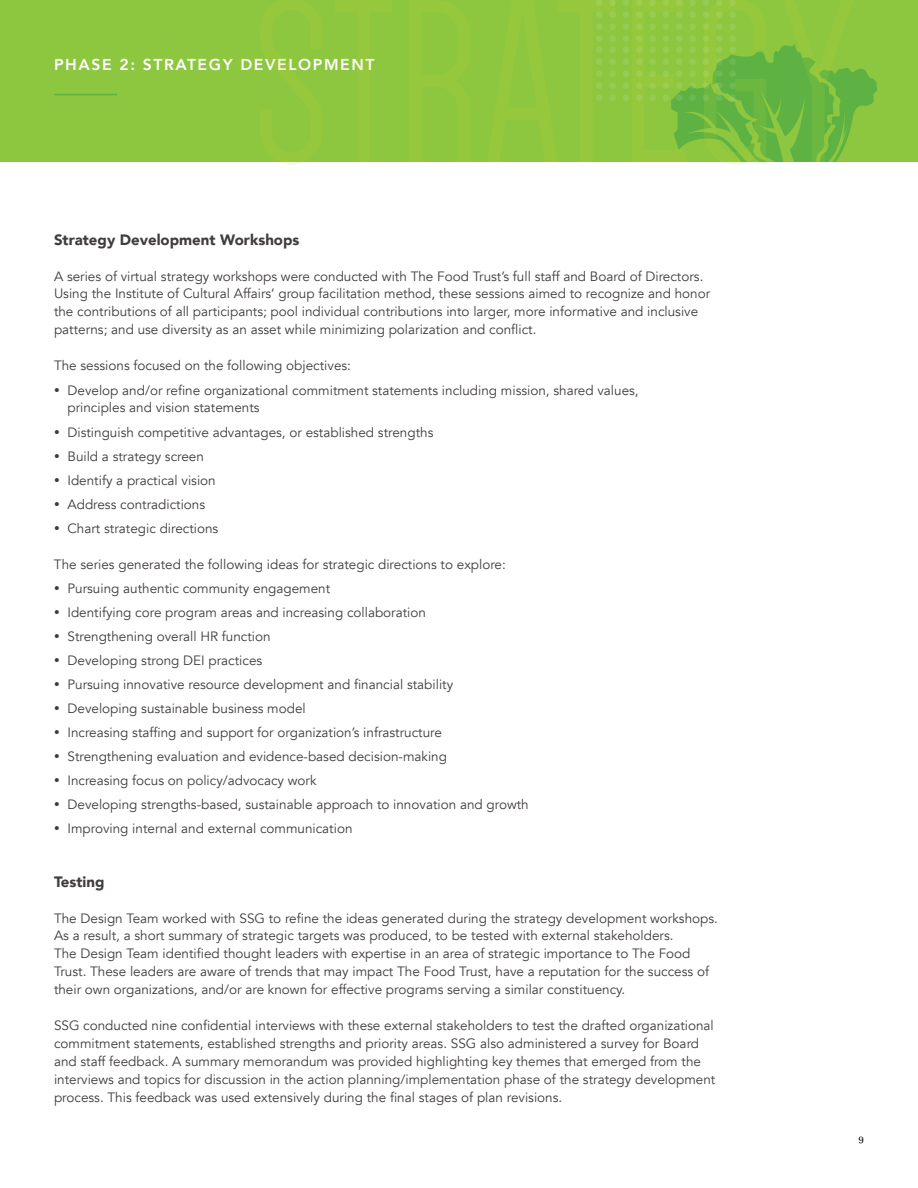
<style>
.page{position:relative;width:918px;height:1188px;background:#fff}
.page>*{position:absolute;margin:0;border:0;box-sizing:border-box;transform-origin:0 0}
.t1{font:800 15.75px "Avenir";letter-spacing:.1em;color:#fff}
.t2{font:900 15px "Avenir";color:#403c3b}
.t3{font:13.5px/18px "Avenir";color:#403c3b}
.t4{font:10.5px "Utopia Regular SC";color:#000}
.s1{font-size:11.25px}
</style>
<div class="page">
<div style="left:0;top:0;width:918px;height:162px;background:#8dc63f"></div>
<hr style="left:54px;top:94px;width:63px;height:1px;background:#5db243">
<svg style="left:671px;top:44px;width:206px;height:118px"></svg>
<p class="t1" style="left:54px;top:52px;width:322px">PHASE 2: STRATEGY DEVELOPMENT</p>
<p class="t2" style="left:54px;top:226px;width:247px">Strategy Development Workshops</p>
<p class="t3" style="left:54px;top:267px;width:658px">A series of virtual strategy workshops were conducted with The Food Trust’s full staff and Board of Directors.<br>Using the Institute of Cultural Affairs’ group facilitation method, these sessions aimed to recognize and honor the contributions of all participants; pool individual contributions into larger, more informative and inclusive patterns; and use diversity as an asset while minimizing polarization and conflict.</p>
<p class="t3" style="left:54px;top:357px;width:299px">The sessions focused on the following objectives:</p>
<p class="t3" style="left:67px;top:381px;width:573px;text-indent:-13px"><span class="s1">•</span> Develop and/or refine organizational commitment statements including mission, shared values, principles and vision statements</p>
<p class="t3" style="left:54px;top:423px;width:381px"><span class="s1">•</span> Distinguish competitive advantages, or established strengths</p>
<p class="t3" style="left:54px;top:447px;width:151px"><span class="s1">•</span> Build a strategy screen</p>
<p class="t3" style="left:54px;top:471px;width:163px"><span class="s1">•</span> Identify a practical vision</p>
<p class="t3" style="left:54px;top:495px;width:153px"><span class="s1">•</span> Address contradictions</p>
<p class="t3" style="left:54px;top:519px;width:166px"><span class="s1">•</span> Chart strategic directions</p>
<p class="t3" style="left:54px;top:555px;width:453px">The series generated the following ideas for strategic directions to explore:</p>
<p class="t3" style="left:54px;top:579px;width:278px"><span class="s1">•</span> Pursuing authentic community engagement</p>
<p class="t3" style="left:54px;top:603px;width:374px"><span class="s1">•</span> Identifying core program areas and increasing collaboration</p>
<p class="t3" style="left:54px;top:627px;width:218px"><span class="s1">•</span> Strengthening overall HR function</p>
<p class="t3" style="left:54px;top:651px;width:210px"><span class="s1">•</span> Developing strong DEI practices</p>
<p class="t3" style="left:54px;top:675px;width:401px"><span class="s1">•</span> Pursuing innovative resource development and financial stability</p>
<p class="t3" style="left:54px;top:699px;width:253px"><span class="s1">•</span> Developing sustainable business model</p>
<p class="t3" style="left:54px;top:723px;width:389px"><span class="s1">•</span> Increasing staffing and support for organization’s infrastructure</p>
<p class="t3" style="left:54px;top:747px;width:395px"><span class="s1">•</span> Strengthening evaluation and evidence-based decision-making</p>
<p class="t3" style="left:54px;top:771px;width:264px"><span class="s1">•</span> Increasing focus on policy/advocacy work</p>
<p class="t3" style="left:54px;top:795px;width:476px"><span class="s1">•</span> Developing strengths-based, sustainable approach to innovation and growth</p>
<p class="t3" style="left:54px;top:819px;width:300px"><span class="s1">•</span> Improving internal and external communication</p>
<p class="t2" style="left:54px;top:868px;width:52px">Testing</p>
<p class="t3" style="left:54px;top:909px;width:665px">The Design Team worked with SSG to refine the ideas generated during the strategy development workshops.<br>As a result, a short summary of strategic targets was produced, to be tested with external stakeholders.<br>The Design Team identified thought leaders with expertise in an area of strategic importance to The Food Trust. These leaders are aware of trends that may impact The Food Trust, have a reputation for the success of their own organizations, and/or are known for effective programs serving a similar constituency.</p>
<p class="t3" style="left:54px;top:1017px;width:663px">SSG conducted nine confidential interviews with these external stakeholders to test the drafted organizational commitment statements, established strengths and priority areas. SSG also administered a survey for Board and staff feedback. A summary memorandum was provided highlighting key themes that emerged from the interviews and topics for discussion in the action planning/implementation phase of the strategy development process. This feedback was used extensively during the final stages of plan revisions.</p>
<p class="t4" style="left:859px;top:1133px;width:7px">9</p>
</div>
